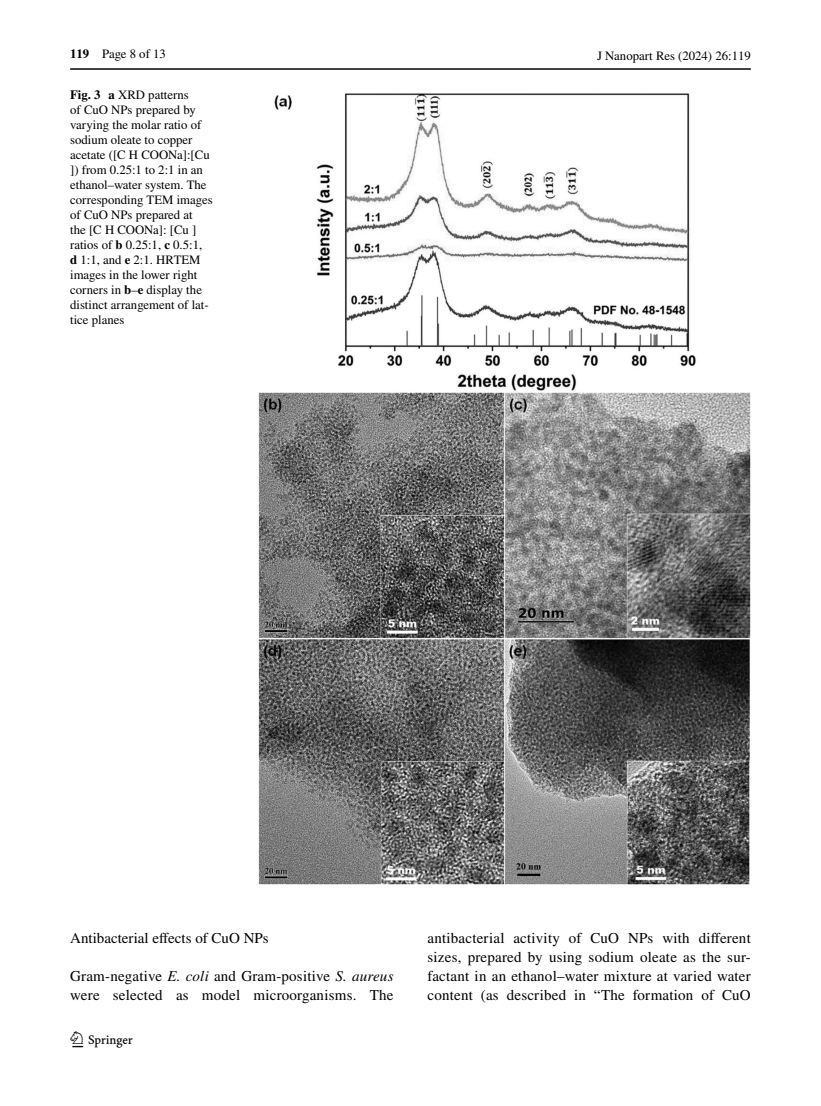
<style>
.page{position:relative;width:821px;height:1106px;background:#fff}
.page>*{position:absolute;margin:0;border:0;box-sizing:border-box;transform-origin:0 0}
.t1{font:22.5px "Springnew Regular 2";color:#000}
.t2{font:15px/18.8px "STIX";letter-spacing:.015em;color:#000}
.t3{font:12.75px/15px "STIX";color:#000}
.s1{font-weight:700}
.s2{font-style:italic}
</style>
<div class="page">
<hr style="left:70px;top:68px;width:680px;height:2px;background:#000">
<img style="left:258px;top:93px;width:492px;height:791px">
<p class="t3" style="left:70px;top:47px;width:97px"><span class="s1">119</span> Page 8 of 13</p>
<p class="t3" style="left:70px;top:88px;width:144px"><span class="s1">Fig. 3 a</span> XRD patterns<br>of CuO NPs prepared by varying the molar ratio of sodium oleate to copper acetate ([C H COONa]:[Cu ]) from 0.25:1 to 2:1 in an ethanol–water system. The corresponding TEM images of CuO NPs prepared at<br>the [C H COONa]: [Cu ] ratios of <span class="s1">b</span> 0.25:1, <span class="s1">c</span> 0.5:1,<br><span class="s1">d</span> 1:1, and <span class="s1">e</span> 2:1. HRTEM images in the lower right corners in <span class="s1">b</span>–<span class="s1">e</span> display the distinct arrangement of lat&shy;tice planes</p>
<p class="t3" style="left:597px;top:49px;width:155px">J Nanopart Res (2024) 26:119</p>
<p class="t2" style="left:70px;top:929px;width:200px">Antibacterial effects of CuO NPs</p>
<p class="t2" style="left:70px;top:967px;width:325px">Gram-negative <span class="s2">E. coli</span> and Gram-positive <span class="s2">S. aureus </span>were selected as model microorganisms. The</p>
<h1 class="t1" style="left:72px;top:1031px;width:62px">1 3</h1>
<p class="t2" style="left:427px;top:929px;width:325px;text-align:justify">antibacterial activity of CuO NPs with different sizes, prepared by using sodium oleate as the sur&shy;factant in an ethanol–water mixture at varied water content (as described in “The formation of CuO</p>
</div>
